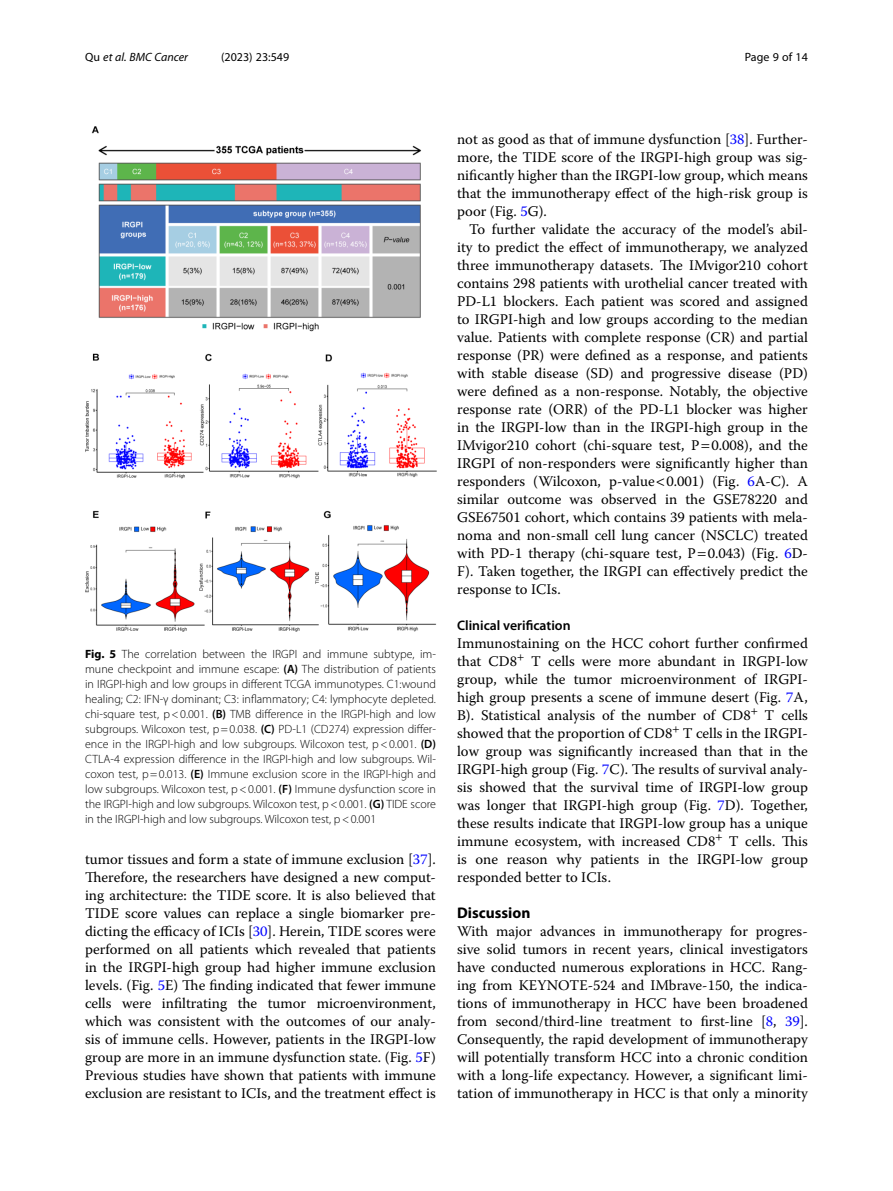
<style>
.page{position:relative;width:893px;height:1191px;background:#fff}
.page>*{position:absolute;margin:0;border:0;box-sizing:border-box;transform-origin:0 0}
.Head_1{font:700 15.45px "Myriad Pro";color:#000}
.Body_Text_Indent{font:14.7px/18px "Warnock Pro";color:#000;text-align:justify}
.Body_Text{font:14.7px/18px "Warnock Pro";color:#000;text-align:justify}
.Head_2{font:600 13.8px "Myriad Pro";color:#000}
.Figure_Caption{font:300 12px/15px "Myriad Pro";color:#000;text-align:justify}
.t1{font:12px "Myriad Pro";color:#000}
.t2{font:italic 12px "Myriad Pro";color:#000}
.s1{font-style:normal}
.s2{font-weight:700}
.s3{font-weight:600}
.s4{color:#00f}
</style>
<div class="page">
<img style="left:85px;top:126px;width:351px;height:505px">
<p class="t2" style="left:85px;top:50px;width:104px"><span class="s1">Qu</span> et al. BMC Cancer</p>
<p class="t1" style="left:221px;top:50px;width:70px">(2023) 23:549</p>
<p class="t1" style="left:745px;top:50px;width:65px">Page 9 of 14</p>
<p class="Figure_Caption" style="left:85px;top:647px;width:352px"><span class="s2">Fig. 5</span> The correlation between the IRGPI and immune subtype, im&shy;mune checkpoint and immune escape: <span class="s3">(A)</span> The distribution of patients in IRGPI-high and low groups in different TCGA immunotypes. C1:wound healing; C2: IFN-γ dominant; C3: inflammatory; C4: lymphocyte depleted. chi-square test, p&lt;0.001. <span class="s3">(B)</span> TMB difference in the IRGPI-high and low subgroups. Wilcoxon test, p=0.038. <span class="s3">(C)</span> PD-L1 (CD274) expression differ&shy;ence in the IRGPI-high and low subgroups. Wilcoxon test, p&lt;0.001. <span class="s3">(D)<br></span>CTLA-4 expression difference in the IRGPI-high and low subgroups. Wil&shy;coxon test, p=0.013. <span class="s3">(E)</span> Immune exclusion score in the IRGPI-high and low subgroups. Wilcoxon test, p&lt;0.001. <span class="s3">(F)</span> Immune dysfunction score in the IRGPI-high and low subgroups. Wilcoxon test, p&lt;0.001. <span class="s3">(G)</span> TIDE score in the IRGPI-high and low subgroups. Wilcoxon test, p&lt;0.001</p>
<p class="Body_Text_Indent" style="left:85px;top:850px;width:352px">tumor tissues and form a state of immune exclusion [<span class="s4">37</span>].<br>Therefore, the researchers have designed a new comput&shy;ing architecture: the TIDE score. It is also believed that TIDE score values can replace a single biomarker pre&shy;dicting the efficacy of ICIs [<span class="s4">30</span>]. Herein, TIDE scores were performed on all patients which revealed that patients in the IRGPI-high group had higher immune exclusion levels. (Fig. <span class="s4">5</span>E) The finding indicated that fewer immune cells were infiltrating the tumor microenvironment, which was consistent with the outcomes of our analy&shy;sis of immune cells. However, patients in the IRGPI-low group are more in an immune dysfunction state. (Fig. <span class="s4">5</span>F)<br>Previous studies have shown that patients with immune exclusion are resistant to ICIs, and the treatment effect is</p>
<p class="Body_Text_Indent" style="left:457px;top:130px;width:352px">not as good as that of immune dysfunction [<span class="s4">38</span>]. Further&shy;more, the TIDE score of the IRGPI-high group was sig&shy;nificantly higher than the IRGPI-low group, which means that the immunotherapy effect of the high-risk group is poor (Fig. <span class="s4">5</span>G).</p>
<p class="Body_Text_Indent" style="left:457px;top:220px;width:352px;text-indent:12px">To further validate the accuracy of the model’s abil&shy;ity to predict the effect of immunotherapy, we analyzed three immunotherapy datasets. The IMvigor210 cohort contains 298 patients with urothelial cancer treated with PD-L1 blockers. Each patient was scored and assigned to IRGPI-high and low groups according to the median value. Patients with complete response (CR) and partial response (PR) were defined as a response, and patients with stable disease (SD) and progressive disease (PD) were defined as a non-response. Notably, the objective response rate (ORR) of the PD-L1 blocker was higher in the IRGPI-low than in the IRGPI-high group in the IMvigor210 cohort (chi-square test, P 0.008), and the IRGPI of non-responders were significantly higher than responders (Wilcoxon, p-value 0.001) (Fig. <span class="s4">6</span>A-C). A similar outcome was observed in the GSE78220 and GSE67501 cohort, which contains 39 patients with mela&shy;noma and non-small cell lung cancer (NSCLC) treated with PD-1 therapy (chi-square test, P 0.043) (Fig. <span class="s4">6</span>D-F). Taken together, the IRGPI can effectively predict the response to ICIs.</p>
<p class="Head_2" style="left:457px;top:617px;width:115px">Clinical verification</p>
<p class="Body_Text" style="left:457px;top:634px;width:352px">Immunostaining on the HCC cohort further confirmed that CD8<sup>+</sup> T cells were more abundant in IRGPI-low group, while the tumor microenvironment of IRGPI&shy;high group presents a scene of immune desert (Fig. <span class="s4">7</span>A, B). Statistical analysis of the number of CD8<sup>+</sup> T cells showed that the proportion of CD8<sup>+</sup> T cells in the IRGPI&shy;low group was significantly increased than that in the IRGPI-high group (Fig. <span class="s4">7</span>C). The results of survival analy&shy;sis showed that the survival time of IRGPI-low group was longer that IRGPI-high group (Fig. <span class="s4">7</span>D). Together, these results indicate that IRGPI-low group has a unique immune ecosystem, with increased CD8<sup>+</sup> T cells. This is one reason why patients in the IRGPI-low group responded better to ICIs.</p>
<p class="Head_1" style="left:457px;top:903px;width:75px">Discussion</p>
<p class="Body_Text" style="left:457px;top:922px;width:352px">With major advances in immunotherapy for progres&shy;sive solid tumors in recent years, clinical investigators have conducted numerous explorations in HCC. Rang&shy;ing from KEYNOTE-524 and IMbrave-150, the indica&shy;tions of immunotherapy in HCC have been broadened from second/third-line treatment to first-line [<span class="s4">8</span>, <span class="s4">39</span>].<br>Consequently, the rapid development of immunotherapy will potentially transform HCC into a chronic condition with a long-life expectancy. However, a significant limi&shy;tation of immunotherapy in HCC is that only a minority</p>
</div>
